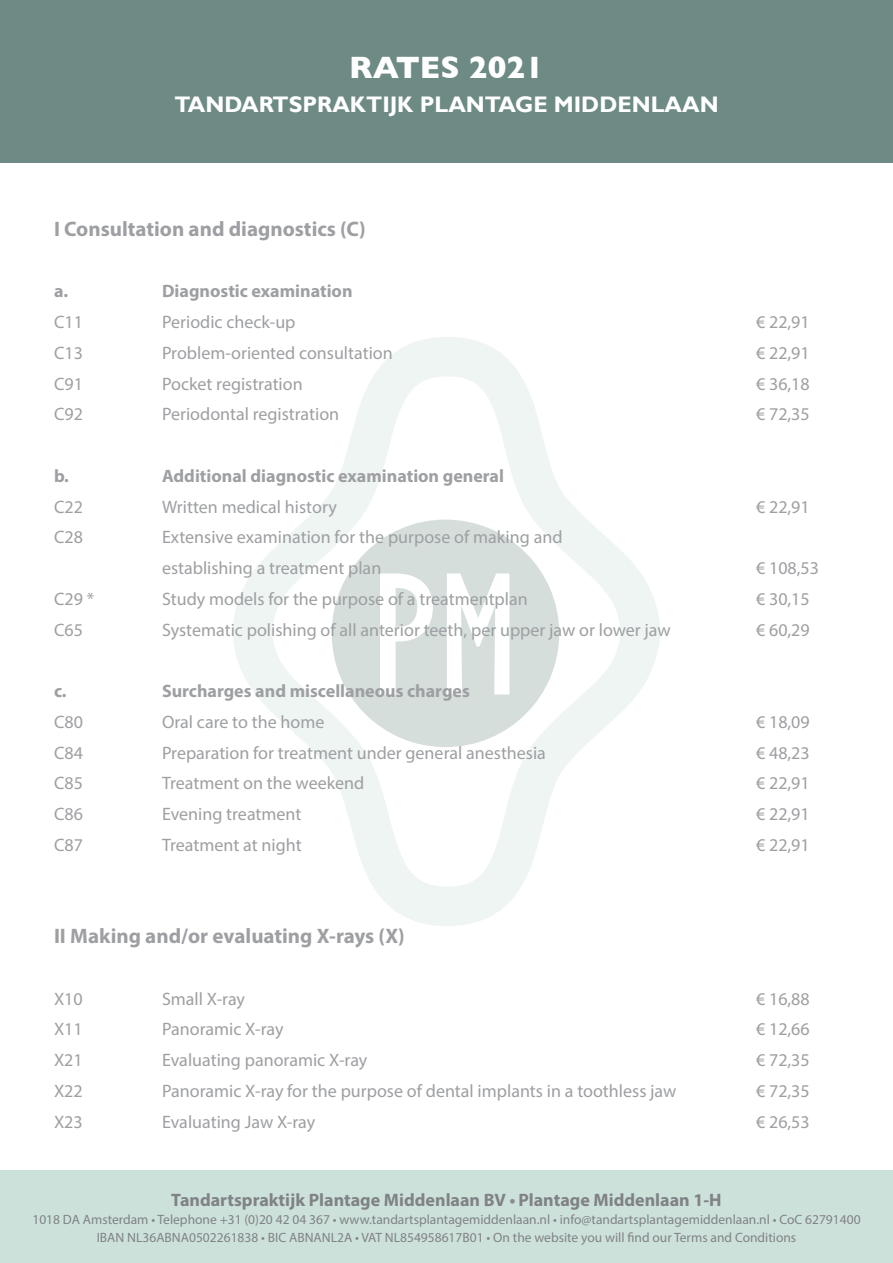
<style>
.page{position:relative;width:893px;height:1263px;background:#fff}
.page>*{position:absolute;margin:0;border:0;box-sizing:border-box;transform-origin:0 0}
.t1{font:700 31.5px "Gill Sans";color:#fff}
.t2{font:700 22.5px "Gill Sans";color:#fff}
.t3{font:700 21px "Myriad Pro";color:#9d9fa2}
.t4{font:18px/30.8px "Myriad Pro";color:#9d9fa2}
.t5{font:700 18px "Myriad Pro";color:#9d9fa2}
.t6{font:700 18px "Myriad Pro";color:#808285}
.t7{font:13.5px/18px "Myriad Pro";color:#808285;text-align:center}
.s1{color:#8a8c8f}
</style>
<div class="page">
<div style="left:0;top:1171px;width:893px;height:92px;background:#cde1db"></div>
<svg style="left:233px;top:337px;width:427px;height:589px"></svg>
<svg style="left:380px;top:573px;width:53px;height:121px"></svg>
<svg style="left:447px;top:573px;width:62px;height:121px"></svg>
<div style="left:0;top:0;width:893px;height:162px;background:#6d8a85"></div>
<p class="t1" style="left:349px;top:42px;width:196px">RATES 2021</p>
<p class="t2" style="left:174px;top:91px;width:546px">TANDARTSPRAKTIJK PLANTAGE MIDDENLAAN</p>
<p class="t3" style="left:54px;top:215px;width:313px">I Consultation and diagnostics (C)</p>
<p class="t5" style="left:54px;top:279px;width:16px">a.</p>
<p class="t5" style="left:162px;top:279px;width:192px">Diagnostic examination</p>
<p class="t4" style="left:54px;top:306px;width:30px">C11</p>
<p class="t4" style="left:162px;top:306px;width:135px">Periodic check-up</p>
<p class="t4" style="left:756px;top:306px;width:55px">€ 22,91</p>
<p class="t4" style="left:54px;top:337px;width:30px">C13</p>
<p class="t4" style="left:162px;top:337px;width:232px">Problem-oriented consultation</p>
<p class="t4" style="left:756px;top:337px;width:55px">€ 22,91</p>
<p class="t4" style="left:54px;top:368px;width:30px">C91</p>
<p class="t4" style="left:162px;top:368px;width:142px">Pocket registration</p>
<p class="t4" style="left:756px;top:368px;width:55px">€ 36,18</p>
<p class="t4" style="left:54px;top:399px;width:30px">C92</p>
<p class="t4" style="left:162px;top:399px;width:179px">Periodontal registration</p>
<p class="t4" style="left:756px;top:399px;width:55px">€ 72,35</p>
<p class="t5" style="left:54px;top:464px;width:16px">b.</p>
<p class="t5" style="left:162px;top:464px;width:343px">Additional diagnostic examination general</p>
<p class="t4" style="left:54px;top:491px;width:30px">C22</p>
<p class="t4" style="left:162px;top:491px;width:176px">Written medical history</p>
<p class="t4" style="left:756px;top:491px;width:55px">€ 22,91</p>
<p class="t4" style="left:54px;top:522px;width:30px">C28</p>
<p class="t4" style="left:162px;top:522px;width:402px">Extensive examination for the purpose of making and establishing a treatment plan</p>
<p class="t4" style="left:756px;top:552px;width:64px">€ 108,53</p>
<p class="t4" style="left:54px;top:583px;width:42px">C29 *</p>
<p class="t4" style="left:162px;top:583px;width:367px">Study models for the purpose of a treatmentplan</p>
<p class="t4" style="left:756px;top:583px;width:55px">€ 30,15</p>
<p class="t4" style="left:54px;top:614px;width:30px">C65</p>
<p class="t4" style="left:162px;top:614px;width:510px">Systematic polishing of all anterior teeth, per upper jaw or lower jaw</p>
<p class="t4" style="left:756px;top:614px;width:55px">€ 60,29</p>
<p class="t5" style="left:54px;top:679px;width:14px">c.</p>
<p class="t5" style="left:162px;top:679px;width:309px">Surcharges and miscellaneous charges</p>
<p class="t4" style="left:54px;top:706px;width:30px">C80</p>
<p class="t4" style="left:162px;top:706px;width:164px">Oral care to the home</p>
<p class="t4" style="left:756px;top:706px;width:55px">€ 18,09</p>
<p class="t4" style="left:54px;top:737px;width:30px">C84</p>
<p class="t4" style="left:162px;top:737px;width:385px">Preparation for treatment under general anesthesia</p>
<p class="t4" style="left:756px;top:737px;width:55px">€ 48,23</p>
<p class="t4" style="left:54px;top:768px;width:30px">C85</p>
<p class="t4" style="left:162px;top:768px;width:204px">Treatment on the weekend</p>
<p class="t4" style="left:756px;top:768px;width:55px">€ 22,91</p>
<p class="t4" style="left:54px;top:798px;width:30px">C86</p>
<p class="t4" style="left:162px;top:798px;width:141px">Evening treatment</p>
<p class="t4" style="left:756px;top:798px;width:55px">€ 22,91</p>
<p class="t4" style="left:54px;top:829px;width:30px">C87</p>
<p class="t4" style="left:162px;top:829px;width:141px">Treatment at night</p>
<p class="t4" style="left:756px;top:829px;width:55px">€ 22,91</p>
<p class="t3" style="left:54px;top:922px;width:352px">II Making and/or evaluating X-rays (X)</p>
<p class="t4" style="left:54px;top:983px;width:30px">X10</p>
<p class="t4" style="left:162px;top:983px;width:85px">Small X-ray</p>
<p class="t4" style="left:756px;top:983px;width:55px">€ 16,88</p>
<p class="t4" style="left:54px;top:1014px;width:30px">X11</p>
<p class="t4" style="left:162px;top:1014px;width:123px">Panoramic X-ray</p>
<p class="t4" style="left:756px;top:1014px;width:55px">€ 12,66</p>
<p class="t4" style="left:54px;top:1044px;width:30px">X21</p>
<p class="t4" style="left:162px;top:1044px;width:207px">Evaluating panoramic X-ray</p>
<p class="t4" style="left:756px;top:1044px;width:55px">€ 72,35</p>
<p class="t4" style="left:54px;top:1075px;width:30px">X22</p>
<p class="t4" style="left:162px;top:1075px;width:516px">Panoramic X-ray for the purpose of dental implants in a toothless jaw</p>
<p class="t4" style="left:756px;top:1075px;width:55px">€ 72,35</p>
<p class="t4" style="left:54px;top:1106px;width:30px">X23</p>
<p class="t4" style="left:162px;top:1106px;width:155px">Evaluating Jaw X-ray</p>
<p class="t4" style="left:756px;top:1106px;width:55px">€ 26,53</p>
<p class="t6" style="left:171px;top:1188px;width:552px">Tandartspraktijk Plantage Middenlaan BV <span class="s1">•</span> Plantage Middenlaan 1-H</p>
<p class="t7" style="left:32px;top:1210px;width:830px">1018 DA Amsterdam • Telephone +31 (0)20 42 04 367 • www.tandartsplantagemiddenlaan.nl • info@tandartsplantagemiddenlaan.nl • CoC 62791400<br>IBAN NL36ABNA0502261838 • BIC ABNANL2A • VAT NL854958617B01 • On the website you will find our Terms and Conditions</p>
</div>
